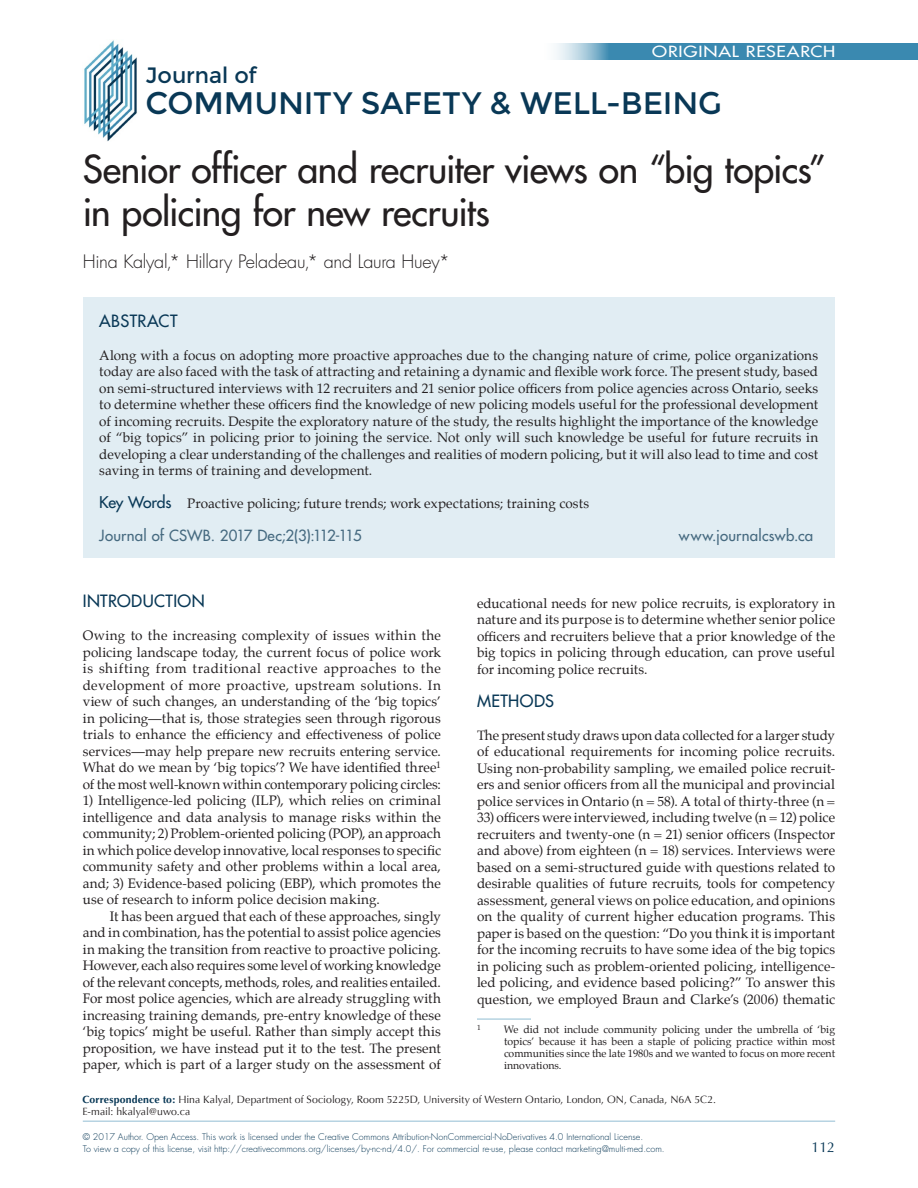
<style>
.page{position:relative;width:918px;height:1188px;background:#fff}
.page>*{position:absolute;margin:0;border:0;box-sizing:border-box;transform-origin:0 0}
.t1{font:37.5px/43.5px "Futura";letter-spacing:-.015em;color:#231f20}
.Table_title{font:31.05px "Montserrat";letter-spacing:-.005em;color:#093856}
.Table_title-2{font:22.2px "Montserrat";letter-spacing:-.005em;color:#093856}
.Author{font:300 18px "Futura";letter-spacing:-.015em;color:#231f20}
.Subhead_1{font:16.5px "Futura";letter-spacing:.025em;color:#093856}
.Subhead_2{font:15px "Futura";letter-spacing:.015em;color:#466a80}
.Reverse_bar{font:15px "Futura";letter-spacing:.045em;color:#fff;scale:1.2 1}
.t2{font:14.25px "Optima";color:#093856}
.Body_text_1st_para{font:13.5px/16.5px "Palatino";letter-spacing:.005em;color:#231f20;text-align:justify}
.Body_text{font:13.5px/16.5px "Palatino";letter-spacing:.005em;color:#231f20;text-align:justify}
.Footnote-at-bottom-o{font:10.5px/12px "Palatino";color:#231f20;text-align:justify}
.Correspondence_to{font:10.5px/12px "Optima";letter-spacing:.005em;color:#231f20}
.short_title{font:300 9px "Futura";color:#093856}
.Footnote-at-bottom-o-2{font:7.35px "Palatino";color:#231f20}
.s1{font-family:"Futura";font-size:15.75px;color:#093856}
.s2{font-weight:700;color:#093856}
</style>
<div class="page">
<hr style="left:83px;top:1121px;width:752px;height:1px;background:#3a89b0">
<svg style="left:556px;top:43px;width:362px;height:17px;background:#4a92b6"></svg>
<div style="left:83px;top:297px;width:752px;height:261px;background:#e1edf3"></div>
<img style="left:84px;top:40px;width:53px;height:102px">
<hr style="left:477px;top:1019px;width:54px;height:1px;background:#9dc4d7">
<p class="Reverse_bar" style="left:652px;top:42px;width:154px">ORIGINAL RESEARCH</p>
<p class="Table_title-2" style="left:146px;top:62px;width:113px">Journal of</p>
<p class="Table_title" style="left:146px;top:85px;width:578px">COMMUNITY SAFETY &amp; WELL-BEING</p>
<p class="t1" style="left:83px;top:147px;width:745px">Senior officer and recruiter views on “big topics” in policing for new recruits</p>
<p class="Author" style="left:83px;top:250px;width:369px">Hina Kalyal,* Hillary Peladeau,* and Laura Huey*</p>
<p class="Subhead_1" style="left:99px;top:310px;width:80px">ABSTRACT</p>
<p class="Body_text_1st_para" style="left:99px;top:347px;width:721px">Along with a focus on adopting more proactive approaches due to the changing nature of crime, police organizations today are also faced with the task of attracting and retaining a dynamic and flexible work force. The present study, based on semi-structured interviews with 12 recruiters and 21 senior police officers from police agencies across Ontario, seeks to determine whether these officers find the knowledge of new policing models useful for the professional development of incoming recruits. Despite the exploratory nature of the study, the results highlight the importance of the knowledge of “big topics” in policing prior to joining the service. Not only will such knowledge be useful for future recruits in developing a clear understanding of the challenges and realities of modern policing, but it will also lead to time and cost saving in terms of training and development.</p>
<p class="Body_text_1st_para" style="left:99px;top:495px;width:491px"><span class="s1">Key Words</span> Proactive policing; future trends; work expectations; training costs</p>
<p class="Subhead_2" style="left:99px;top:526px;width:264px">Journal of CSWB. 2017 Dec;2(3):112-115</p>
<p class="Subhead_2" style="left:679px;top:526px;width:136px">www.journalcswb.ca</p>
<p class="Subhead_1" style="left:83px;top:590px;width:123px">INTRODUCTION</p>
<p class="Body_text_1st_para" style="left:83px;top:627px;width:360px">Owing to the increasing complexity of issues within the policing landscape today, the current focus of police work is shifting from traditional reactive approaches to the development of more proactive, upstream solutions. In view of such changes, an understanding of the ‘big topics’ in policing—that is, those strategies seen through rigorous trials to enhance the efficiency and effectiveness of police services—may help prepare new recruits entering service.<br>What do we mean by ‘big topics’? We have identified three<sup>1 </sup>of the most well-known within contemporary policing circles:</p>
<p class="Body_text_1st_para" style="left:83px;top:792px;width:360px">1) Intelligence-led policing (ILP), which relies on criminal intelligence and data analysis to manage risks within the community; 2) Problem-oriented policing (POP), an approach in which police develop innovative, local responses to specific community safety and other problems within a local area, and; 3) Evidence-based policing (EBP), which promotes the use of research to inform police decision making.</p>
<p class="Body_text" style="left:83px;top:908px;width:360px;text-indent:27px">It has been argued that each of these approaches, singly and in combination, has the potential to assist police agencies in making the transition from reactive to proactive policing.<br>However, each also requires some level of working knowledge of the relevant concepts, methods, roles, and realities entailed.<br>For most police agencies, which are already struggling with increasing training demands, pre-entry knowledge of these ‘big topics’ might be useful. Rather than simply accept this proposition, we have instead put it to the test. The present paper, which is part of a larger study on the assessment of</p>
<p class="Body_text" style="left:477px;top:595px;width:360px">educational needs for new police recruits, is exploratory in nature and its purpose is to determine whether senior police officers and recruiters believe that a prior knowledge of the big topics in policing through education, can prove useful for incoming police recruits.</p>
<p class="Subhead_1" style="left:477px;top:690px;width:79px">METHODS</p>
<p class="Body_text_1st_para" style="left:477px;top:727px;width:360px">The present study draws upon data collected for a larger study of educational requirements for incoming police recruits.<br>Using non-probability sampling, we emailed police recruit&shy;ers and senior officers from all the municipal and provincial police services in Ontario (n = 58). A total of thirty-three (n =</p>
<p class="Body_text_1st_para" style="left:477px;top:809px;width:360px">33) officers were interviewed, including twelve (n = 12) police recruiters and twenty-one (n = 21) senior officers (Inspector and above) from eighteen (n = 18) services. Interviews were based on a semi-structured guide with questions related to desirable qualities of future recruits, tools for competency assessment, general views on police education, and opinions on the quality of current higher education programs. This paper is based on the question: “Do you think it is important for the incoming recruits to have some idea of the big topics in policing such as problem-oriented policing, intelligence&shy;led policing, and evidence based policing?” To answer this question, we employed Braun and Clarke’s (2006) thematic</p>
<p class="Footnote-at-bottom-o-2" style="left:477px;top:1021px;width:5px">1</p>
<p class="Footnote-at-bottom-o" style="left:504px;top:1024px;width:333px">We did not include community policing under the umbrella of ‘big topics’ because it has been a staple of policing practice within most communities since the late 1980s and we wanted to focus on more recent innovations.</p>
<p class="Correspondence_to" style="left:82px;top:1093px;width:635px"><span class="s2">Correspondence to:</span> Hina Kalyal, Department of Sociology, Room 5225D, University of Western Ontario, London, ON, Canada, N6A 5C2.<br>E-mail: hkalyal@uwo.ca</p>
<p class="short_title" style="left:83px;top:1131px;width:562px">© 2017 Author. Open Access. This work is licensed under the Creative Commons Attribution-NonCommercial-NoDerivatives 4.0 International License.</p>
<p class="short_title" style="left:83px;top:1143px;width:583px">To view a copy of this license, visit http://creativecommons.org/licenses/by-nc-nd/4.0/. For commercial re-use, please contact marketing@multi-med.com.</p>
<p class="t2" style="left:811px;top:1139px;width:25px">112</p>
</div>
